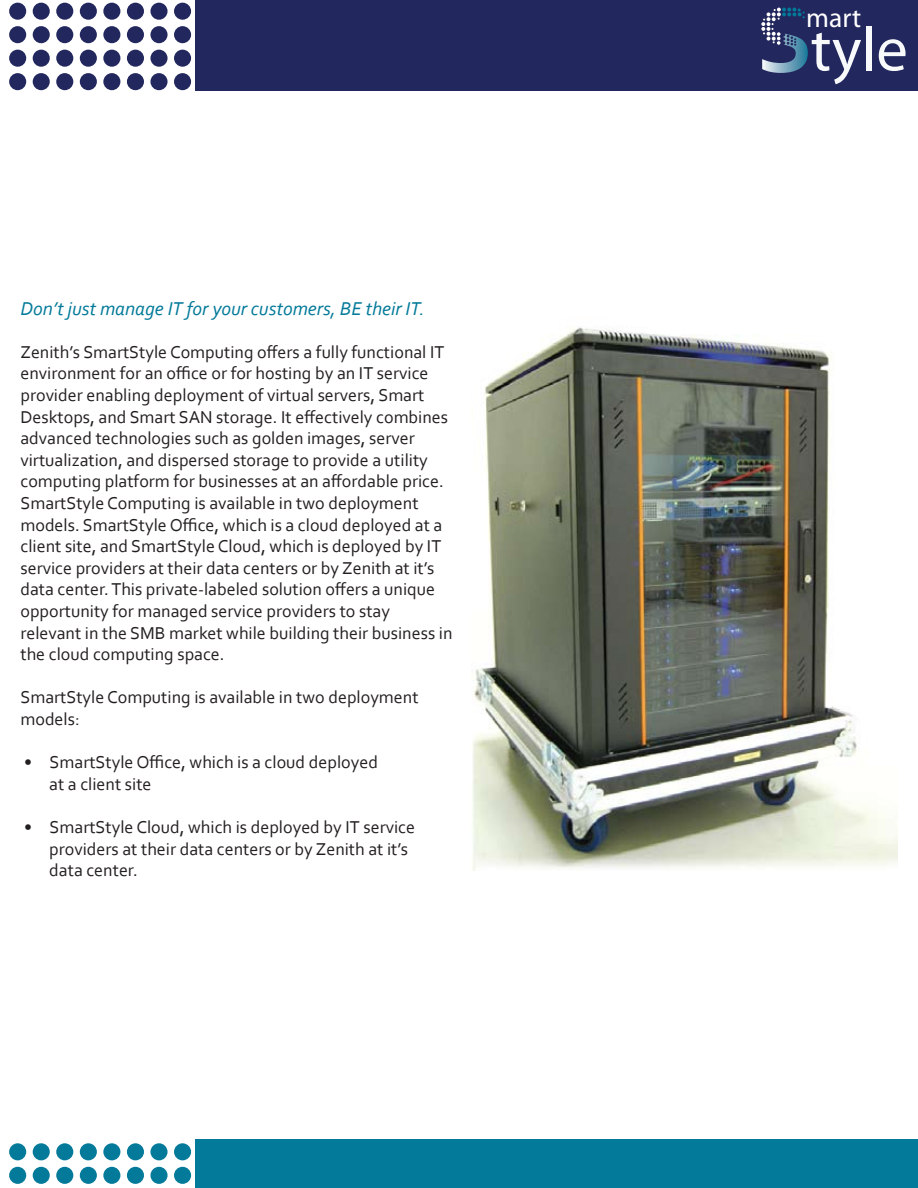
<style>
.page{position:relative;width:918px;height:1188px;background:#fff}
.page>*{position:absolute;margin:0;border:0;box-sizing:border-box;transform-origin:0 0}
.t1{font:62.85px "Myriad Pro";color:#f8f9fa}
.t2{font:27.45px "Myriad Pro";color:#fff}
.t3{font:italic 19.5px "Corbel";color:#037a99}
.t4{font:18px/21.6px "Corbel";color:#231f20}
</style>
<div class="page">
<div style="left:195px;top:0;width:723px;height:90px;background:#22285e"></div>
<div style="left:174px;top:3px;width:17px;height:17px;background:#22285e;border-radius:50%"></div>
<div style="left:174px;top:26px;width:17px;height:17px;background:#22285e;border-radius:50%"></div>
<div style="left:174px;top:50px;width:17px;height:17px;background:#22285e;border-radius:50%"></div>
<div style="left:174px;top:73px;width:17px;height:17px;background:#22285e;border-radius:50%"></div>
<div style="left:150px;top:3px;width:18px;height:17px;background:#22285e;border-radius:50%"></div>
<div style="left:150px;top:26px;width:18px;height:17px;background:#22285e;border-radius:50%"></div>
<div style="left:150px;top:50px;width:18px;height:17px;background:#22285e;border-radius:50%"></div>
<div style="left:150px;top:73px;width:18px;height:17px;background:#22285e;border-radius:50%"></div>
<div style="left:103px;top:3px;width:17px;height:17px;background:#22285e;border-radius:50%"></div>
<div style="left:103px;top:26px;width:17px;height:17px;background:#22285e;border-radius:50%"></div>
<div style="left:103px;top:50px;width:17px;height:17px;background:#22285e;border-radius:50%"></div>
<div style="left:103px;top:73px;width:17px;height:17px;background:#22285e;border-radius:50%"></div>
<div style="left:56px;top:3px;width:17px;height:17px;background:#22285e;border-radius:50%"></div>
<div style="left:56px;top:26px;width:17px;height:17px;background:#22285e;border-radius:50%"></div>
<div style="left:56px;top:50px;width:17px;height:17px;background:#22285e;border-radius:50%"></div>
<div style="left:56px;top:73px;width:17px;height:17px;background:#22285e;border-radius:50%"></div>
<div style="left:80px;top:3px;width:17px;height:17px;background:#22285e;border-radius:50%"></div>
<div style="left:80px;top:26px;width:17px;height:17px;background:#22285e;border-radius:50%"></div>
<div style="left:80px;top:50px;width:17px;height:17px;background:#22285e;border-radius:50%"></div>
<div style="left:80px;top:73px;width:17px;height:17px;background:#22285e;border-radius:50%"></div>
<div style="left:127px;top:3px;width:17px;height:17px;background:#22285e;border-radius:50%"></div>
<div style="left:127px;top:26px;width:17px;height:17px;background:#22285e;border-radius:50%"></div>
<div style="left:127px;top:50px;width:17px;height:17px;background:#22285e;border-radius:50%"></div>
<div style="left:127px;top:73px;width:17px;height:17px;background:#22285e;border-radius:50%"></div>
<div style="left:33px;top:3px;width:17px;height:17px;background:#22285e;border-radius:50%"></div>
<div style="left:33px;top:26px;width:17px;height:17px;background:#22285e;border-radius:50%"></div>
<div style="left:33px;top:50px;width:17px;height:17px;background:#22285e;border-radius:50%"></div>
<div style="left:33px;top:73px;width:17px;height:17px;background:#22285e;border-radius:50%"></div>
<div style="left:9px;top:3px;width:17px;height:17px;background:#22285e;border-radius:50%"></div>
<div style="left:9px;top:26px;width:17px;height:17px;background:#22285e;border-radius:50%"></div>
<div style="left:9px;top:50px;width:17px;height:17px;background:#22285e;border-radius:50%"></div>
<div style="left:9px;top:73px;width:17px;height:17px;background:#22285e;border-radius:50%"></div>
<svg style="left:761px;top:8px;width:47px;height:65px"></svg>
<div style="left:195px;top:1139px;width:723px;height:49px;background:#037a99"></div>
<div style="left:174px;top:1143px;width:17px;height:17px;background:#037a99;border-radius:50%"></div>
<div style="left:174px;top:1167px;width:17px;height:17px;background:#037a99;border-radius:50%"></div>
<div style="left:150px;top:1143px;width:18px;height:17px;background:#037a99;border-radius:50%"></div>
<div style="left:150px;top:1167px;width:18px;height:17px;background:#037a99;border-radius:50%"></div>
<div style="left:103px;top:1143px;width:17px;height:17px;background:#037a99;border-radius:50%"></div>
<div style="left:103px;top:1167px;width:17px;height:17px;background:#037a99;border-radius:50%"></div>
<div style="left:56px;top:1143px;width:17px;height:17px;background:#037a99;border-radius:50%"></div>
<div style="left:56px;top:1167px;width:17px;height:17px;background:#037a99;border-radius:50%"></div>
<div style="left:80px;top:1143px;width:17px;height:17px;background:#037a99;border-radius:50%"></div>
<div style="left:80px;top:1167px;width:17px;height:17px;background:#037a99;border-radius:50%"></div>
<div style="left:127px;top:1143px;width:17px;height:17px;background:#037a99;border-radius:50%"></div>
<div style="left:127px;top:1167px;width:17px;height:17px;background:#037a99;border-radius:50%"></div>
<div style="left:33px;top:1143px;width:17px;height:17px;background:#037a99;border-radius:50%"></div>
<div style="left:33px;top:1167px;width:17px;height:17px;background:#037a99;border-radius:50%"></div>
<div style="left:9px;top:1143px;width:17px;height:17px;background:#037a99;border-radius:50%"></div>
<div style="left:9px;top:1167px;width:17px;height:17px;background:#037a99;border-radius:50%"></div>
<img style="left:472px;top:327px;width:426px;height:544px">
<p class="t3" style="left:20px;top:296px;width:406px">Don’t just manage IT for your customers, BE their IT.</p>
<p class="t4" style="left:20px;top:341px;width:434px">Zenith’s SmartStyle Computing offers a fully functional IT environment for an office or for hosting by an IT service provider enabling deployment of virtual servers, Smart Desktops, and Smart SAN storage. It effectively combines advanced technologies such as golden images, server virtualization, and dispersed storage to provide a utility computing platform for businesses at an affordable price.<br>SmartStyle Computing is available in two deployment models. SmartStyle Office, which is a cloud deployed at a client site, and SmartStyle Cloud, which is deployed by IT service providers at their data centers or by Zenith at it’s data center. This private-labeled solution offers a unique opportunity for managed service providers to stay relevant in the SMB market while building their business in the cloud computing space.</p>
<p class="t4" style="left:20px;top:686px;width:400px">SmartStyle Computing is available in two deployment models:</p>
<p class="t4" style="left:49px;top:751px;width:330px;text-indent:-25px">• SmartStyle Office, which is a cloud deployed at a client site</p>
<p class="t4" style="left:49px;top:816px;width:367px;text-indent:-25px">• SmartStyle Cloud, which is deployed by IT service providers at their data centers or by Zenith at it’s data center.</p>
<p class="t2" style="left:806px;top:1px;width:56px">mart</p>
<p class="t1" style="left:811px;top:11px;width:99px">tyle</p>
</div>
